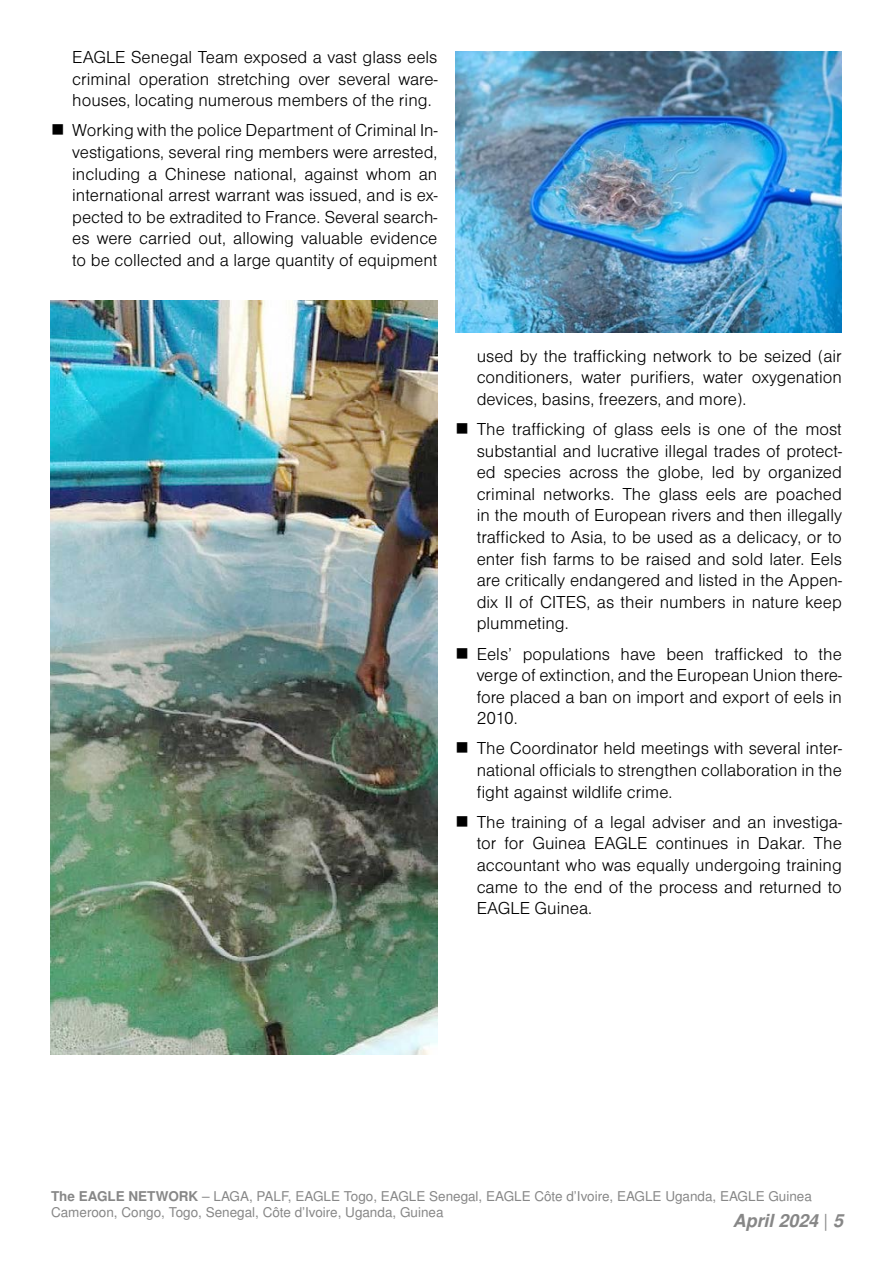
<style>
.page{position:relative;width:893px;height:1263px;background:#fff}
.page>*{position:absolute;margin:0;border:0;box-sizing:border-box;transform-origin:0 0}
.t1{font:18px/21.6px "Nimbus Sans DOT Ligh";color:#000;text-align:justify}
.t2{font:italic 700 18px "Nimbus Sans LOT";color:#878787}
.t3{font:13.5px/16.2px "Nimbus Sans LOT";color:#878787}
.s1{font-weight:700}
.s2{font-weight:400;font-style:normal}
</style>
<div class="page">
<img style="left:50px;top:301px;width:387px;height:753px">
<img style="left:455px;top:51px;width:387px;height:282px">
<p class="t1" style="left:72px;top:47px;width:367px">EAGLE Senegal Team exposed a vast glass eels criminal operation stretching over several ware&shy;houses, locating numerous members of the ring.</p>
<p class="t1" style="left:72px;top:120px;width:367px">Working with the police Department of Criminal In&shy;vestigations, several ring members were arrested, including a Chinese national, against whom an international arrest warrant was issued, and is ex&shy;pected to be extradited to France. Several search&shy;es were carried out, allowing valuable evidence to be collected and a large quantity of equipment</p>
<p class="t1" style="left:477px;top:345px;width:367px">used by the trafficking network to be seized (air conditioners, water purifiers, water oxygenation devices, basins, freezers, and more).</p>
<p class="t1" style="left:477px;top:418px;width:367px">The trafficking of glass eels is one of the most substantial and lucrative illegal trades of protect&shy;ed species across the globe, led by organized criminal networks. The glass eels are poached in the mouth of European rivers and then illegally trafficked to Asia, to be used as a delicacy, or to enter fish farms to be raised and sold later. Eels are critically endangered and listed in the Appen&shy;dix II of CITES, as their numbers in nature keep plummeting.</p>
<p class="t1" style="left:477px;top:643px;width:367px">Eels’ populations have been trafficked to the verge of extinction, and the European Union there&shy;fore placed a ban on import and export of eels in 2010.</p>
<p class="t1" style="left:477px;top:738px;width:367px">The Coordinator held meetings with several inter&shy;national officials to strengthen collaboration in the fight against wildlife crime.</p>
<p class="t1" style="left:477px;top:811px;width:367px">The training of a legal adviser and an investiga&shy;tor for Guinea EAGLE continues in Dakar. The accountant who was equally undergoing training came to the end of the process and returned to EAGLE Guinea.</p>
<p class="t3" style="left:51px;top:1189px;width:762px"><span class="s1">The EAGLE NETWORK</span> – LAGA, PALF, EAGLE Togo, EAGLE Senegal, EAGLE Côte d’Ivoire, EAGLE Uganda, EAGLE Guinea<br>Cameroon, Congo, Togo, Senegal, Côte d’Ivoire, Uganda, Guinea</p>
<p class="t2" style="left:733px;top:1210px;width:112px">April 2024 <span class="s2">|</span> 5</p>
</div>
